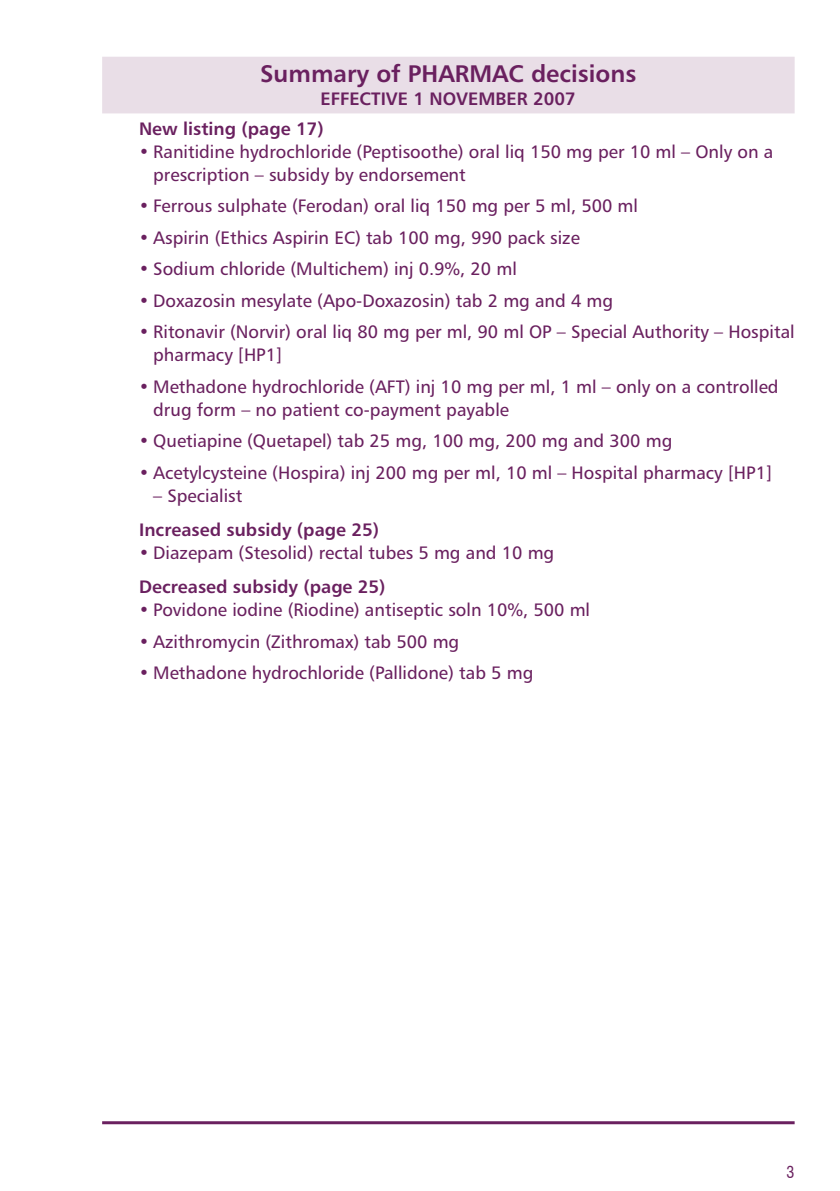
<style>
.page{position:relative;width:840px;height:1191px;background:#fff}
.page>*{position:absolute;margin:0;border:0;box-sizing:border-box;transform-origin:0 0}
.t1{font:24px "Humanist 777 BT Bold B";color:#6a205f}
.t2{font:18px/23px "Humanist 777 BT";color:#6a205f}
.t3{font:18px "Humanist 777 BT Bold B";color:#6a205f}
</style>
<div class="page">
<hr style="left:102px;top:1121px;width:692px;height:3px;background:#6a205f">
<div style="left:103px;top:58px;width:690px;height:54px;background:#e9dee7"></div>
<div style="left:102px;top:57px;width:692px;height:56px;border:2px solid #e9dee7"></div>
<h1 class="t1" style="left:260px;top:58px;width:377px">Summary of Pharmac decisions</h1>
<p class="t3" style="left:320px;top:87px;width:257px">effective 1 november 2007</p>
<p class="t3" style="left:139px;top:117px;width:186px">New listing (page 17)</p>
<p class="t2" style="left:153px;top:140px;width:621px;text-indent:-14px">• Ranitidine hydrochloride (Peptisoothe) oral liq 150 mg per 10 ml – Only on a prescription – subsidy by endorsement</p>
<p class="t2" style="left:139px;top:194px;width:500px">• Ferrous sulphate (Ferodan) oral liq 150 mg per 5 ml, 500 ml</p>
<p class="t2" style="left:139px;top:226px;width:442px">• Aspirin (Ethics Aspirin EC) tab 100 mg, 990 pack size</p>
<p class="t2" style="left:139px;top:257px;width:379px">• Sodium chloride (Multichem) inj 0.9%, 20 ml</p>
<p class="t2" style="left:139px;top:289px;width:475px">• Doxazosin mesylate (Apo-Doxazosin) tab 2 mg and 4 mg</p>
<p class="t2" style="left:153px;top:320px;width:642px;text-indent:-14px">• Ritonavir (Norvir) oral liq 80 mg per ml, 90 ml OP – Special Authority – Hospital pharmacy [HP1]</p>
<p class="t2" style="left:153px;top:375px;width:626px;text-indent:-14px">• Methadone hydrochloride (AFT) inj 10 mg per ml, 1 ml – only on a controlled drug form – no patient co-payment payable</p>
<p class="t2" style="left:139px;top:429px;width:534px">• Quetiapine (Quetapel) tab 25 mg, 100 mg, 200 mg and 300 mg</p>
<p class="t2" style="left:139px;top:461px;width:634px">• Acetylcysteine (Hospira) inj 200 mg per ml, 10 ml – Hospital pharmacy [HP1]</p>
<p class="t2" style="left:153px;top:484px;width:91px">– Specialist</p>
<p class="t3" style="left:139px;top:518px;width:241px">Increased subsidy (page 25)</p>
<p class="t2" style="left:139px;top:541px;width:416px">• Diazepam (Stesolid) rectal tubes 5 mg and 10 mg</p>
<p class="t3" style="left:139px;top:575px;width:248px">Decreased subsidy (page 25)</p>
<p class="t2" style="left:139px;top:598px;width:452px">• Povidone iodine (Riodine) antiseptic soln 10%, 500 ml</p>
<p class="t2" style="left:139px;top:629px;width:321px">• Azithromycin (Zithromax) tab 500 mg</p>
<p class="t2" style="left:139px;top:661px;width:395px">• Methadone hydrochloride (Pallidone) tab 5 mg</p>
</div>
